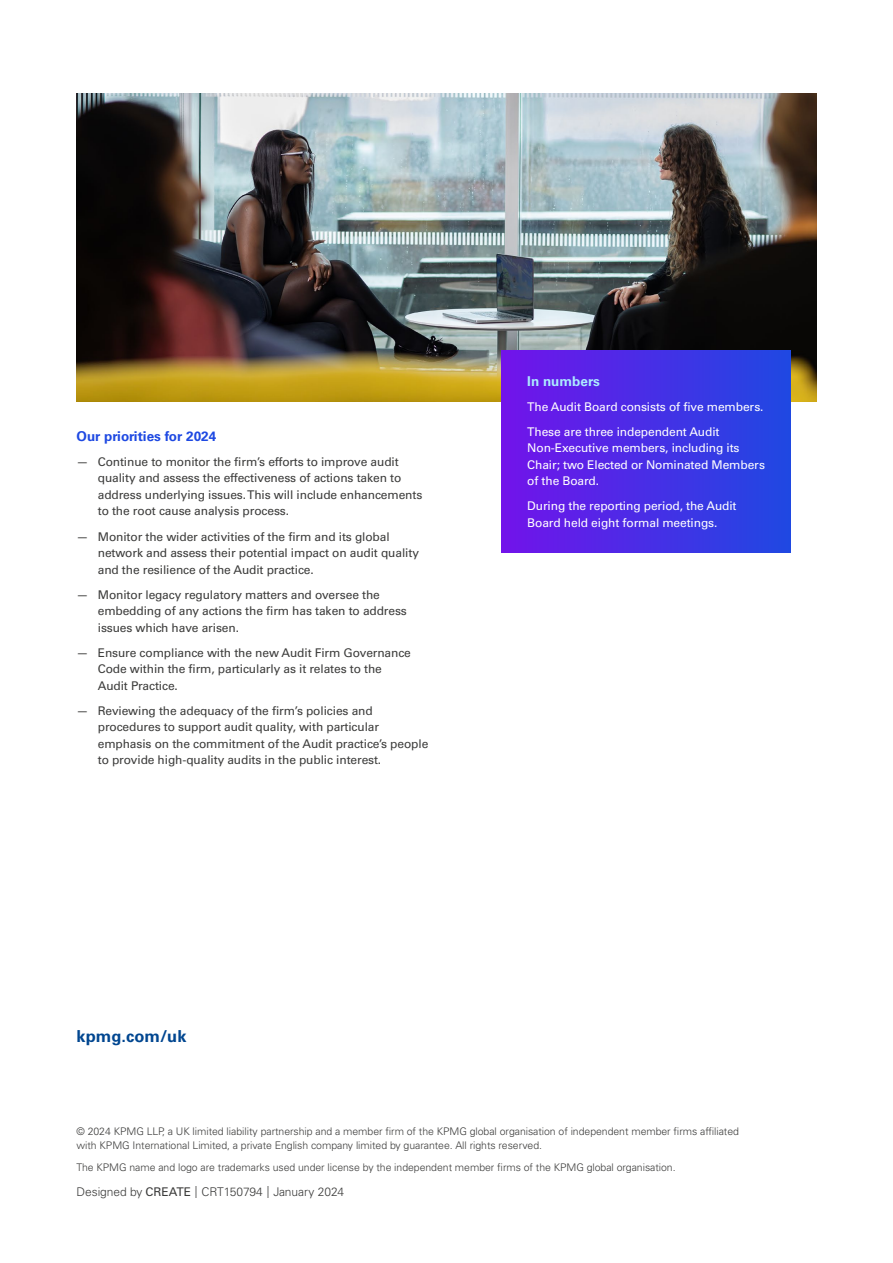
<style>
.page{position:relative;width:893px;height:1263px;background:#fff}
.page>*{position:absolute;margin:0;border:0;box-sizing:border-box;transform-origin:0 0}
.t1{font:700 16.5px "Univers LT Std";color:#004690}
.t2{font:700 13.5px "Univers LT Std";color:#1e49e2}
.t3{font:700 13.5px "Univers LT Std";color:#aceaff}
.t4{font:12px/16.5px "Univers LT Std";letter-spacing:-.01em;color:#3c3c3b}
.t5{font:12px/16.5px "Univers LT Std";letter-spacing:-.01em;color:#fff}
.t6{font:300 12px "Univers LT Std";letter-spacing:-.005em;color:#3c3c3b}
.t7{font:300 10.5px/13.5px "Univers LT Std";letter-spacing:-.005em;color:#3c3c3b}
.s1{font-weight:400}
</style>
<div class="page">
<img style="left:77px;top:94px;width:739px;height:307px">
<div style="left:502px;top:350px;width:289px;height:202px;background:linear-gradient(to right,#7213ea,#1f49e2)"></div>
<p class="t2" style="left:77px;top:428px;width:141px">Our priorities for 2024</p>
<p class="t4" style="left:98px;top:453px;width:326px;text-indent:-21px">— Continue to monitor the firm’s efforts to improve audit quality and assess the effectiveness of actions taken to address underlying issues. This will include enhancements to the root cause analysis process.</p>
<p class="t4" style="left:98px;top:528px;width:323px;text-indent:-21px">— Monitor the wider activities of the firm and its global network and assess their potential impact on audit quality and the resilience of the Audit practice.</p>
<p class="t4" style="left:98px;top:586px;width:311px;text-indent:-21px">— Monitor legacy regulatory matters and oversee the embedding of any actions the firm has taken to address issues which have arisen.</p>
<p class="t4" style="left:98px;top:644px;width:315px;text-indent:-21px">— Ensure compliance with the new Audit Firm Governance<br>Code within the firm, particularly as it relates to the<br>Audit Practice.</p>
<p class="t4" style="left:98px;top:702px;width:332px;text-indent:-21px">— Reviewing the adequacy of the firm’s policies and procedures to support audit quality, with particular emphasis on the commitment of the Audit practice’s people to provide high-quality audits in the public interest.</p>
<p class="t3" style="left:527px;top:373px;width:74px">In numbers</p>
<p class="t5" style="left:527px;top:394px;width:238px;line-height:25px">The Audit Board consists of five members.<br>These are three independent Audit</p>
<p class="t5" style="left:527px;top:440px;width:239px">Non‑Executive members, including its<br>Chair; two Elected or Nominated Members of the Board.</p>
<p class="t5" style="left:527px;top:498px;width:211px">During the reporting period, the Audit<br>Board held eight formal meetings.</p>
<h1 class="t1" style="left:77px;top:1027px;width:111px">kpmg.com/uk</h1>
<p class="t7" style="left:77px;top:1125px;width:664px">© 2024 KPMG LLP, a UK limited liability partnership and a member firm of the KPMG global organisation of independent member firms affiliated with KPMG International Limited, a private English company limited by guarantee. All rights reserved.</p>
<p class="t7" style="left:77px;top:1160px;width:601px">The KPMG name and logo are trademarks used under license by the independent member firms of the KPMG global organisation.</p>
<p class="t6" style="left:77px;top:1184px;width:269px">Designed by <span class="s1">CREATE</span> | CRT150794 | January 2024</p>
</div>
